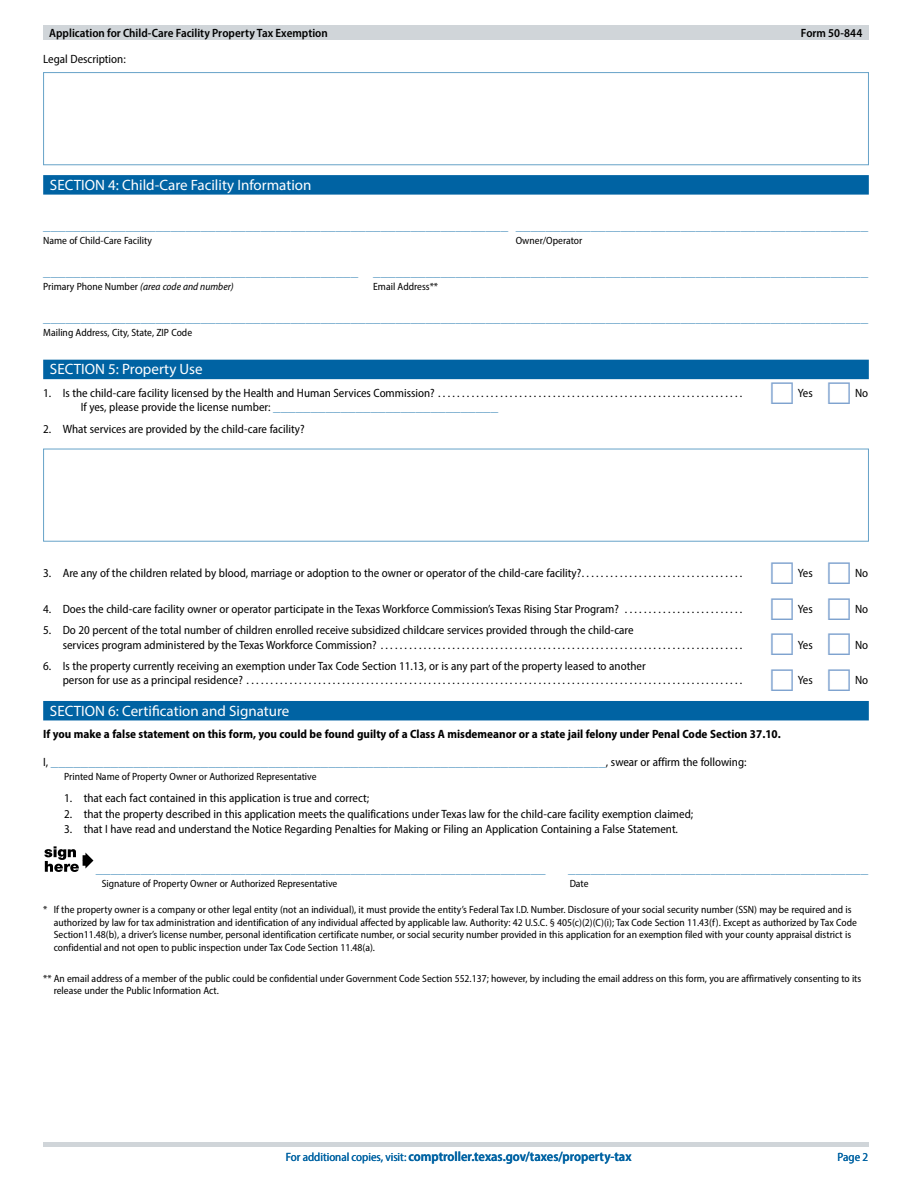
<style>
.page{position:relative;width:918px;height:1188px;background:#fff}
.page>*{position:absolute;margin:0;border:0;box-sizing:border-box;transform-origin:0 0}
.t1{font:semi-condensed 15px "Myriad Pro";color:#66a2c8}
.t2{font:15px "Myriad Pro";color:#fff}
.t3{font:600 semi-condensed 13.5px "Myriad Pro";color:#0063a3}
.t4{font:semi-condensed 12px/14.4px "Myriad Pro";color:#000}
.t5{font:700 semi-condensed 12px "Myriad Pro";color:#000}
.t6{font:600 semi-condensed 12px "Myriad Pro";color:#000}
.t7{font:semi-condensed 12px "Myriad Pro";color:#0063a3}
.t8{font:semi-condensed 10.5px/12.6px "Myriad Pro";color:#000}
.t9{font:italic semi-condensed 10.5px "Myriad Pro";color:#000}
.s1{font-style:normal}
.s2{font-weight:400;font-size:12px}
</style>
<div class="page">
<div style="left:43px;top:175px;width:826px;height:20px;background:#0063a3"></div>
<div style="left:43px;top:360px;width:826px;height:19px;background:#0063a3"></div>
<div style="left:43px;top:701px;width:826px;height:19px;background:#0063a3"></div>
<div style="left:43px;top:72px;width:826px;height:93px;border:1px solid #66a2c8"></div>
<div style="left:43px;top:449px;width:826px;height:93px;border:1px solid #66a2c8"></div>
<svg style="left:83px;top:855px;width:2px;height:11px"></svg>
<svg style="left:85px;top:853px;width:8px;height:16px"></svg>
<svg style="left:44px;top:846px;width:35px;height:26px"></svg>
<div style="left:43px;top:26px;width:826px;height:14px;background:#d0d5d9"></div>
<hr style="left:43px;top:1142px;width:826px;height:4px;background:#d0d5d9">
<p class="t6" style="left:49px;top:25px;width:280px">Application for Child-Care Facility Property Tax Exemption</p>
<p class="t6" style="left:801px;top:25px;width:63px">Form 50-844</p>
<p class="t4" style="left:43px;top:52px;width:84px">Legal Description:</p>
<p class="t2" style="left:50px;top:176px;width:263px">SECTION 4: Child-Care Facility Information</p>
<p class="t1" style="left:43px;top:216px;width:826px">______________________________________________________________ _______________________________________________</p>
<p class="t8" style="left:43px;top:234px;width:110px">Name of Child-Care Facility</p>
<p class="t8" style="left:516px;top:234px;width:68px">Owner/Operator</p>
<p class="t9" style="left:43px;top:280px;width:192px"><span class="s1">Primary Phone Number</span> (area code and number)</p>
<p class="t8" style="left:373px;top:280px;width:66px">Email Address**</p>
<p class="t8" style="left:43px;top:326px;width:150px">Mailing Address, City, State, ZIP Code</p>
<p class="t2" style="left:50px;top:360px;width:154px">SECTION 5: Property Use</p>
<p class="t4" style="left:43px;top:386px;width:701px">1. Is the child-care facility licensed by the Health and Human Services Commission? ................................................................</p>
<p class="t4" style="left:798px;top:386px;width:16px">Yes</p>
<p class="t4" style="left:855px;top:386px;width:15px">No</p>
<p class="t4" style="left:81px;top:400px;width:191px">If yes, please provide the license number:</p>
<p class="t4" style="left:43px;top:421px;width:263px">2. What services are provided by the child-care facility?</p>
<p class="t1" style="left:43px;top:262px;width:826px">__________________________________________ __________________________________________________________________</p>
<p class="t1" style="left:43px;top:308px;width:826px">______________________________________________________________________________________________________________</p>
<p class="t1" style="left:273px;top:397px;width:226px">______________________________</p>
<p class="t4" style="left:43px;top:566px;width:701px">3. Are any of the children related by blood, marriage or adoption to the owner or operator of the child-care facility?. . . . . . . . . . . . . . . . . . . . . . . . . . . . . . . . . .</p>
<p class="t4" style="left:798px;top:566px;width:16px">Yes</p>
<p class="t4" style="left:855px;top:566px;width:15px">No</p>
<p class="t4" style="left:43px;top:602px;width:701px">4. Does the child-care facility owner or operator participate in the Texas Workforce Commission’s Texas Rising Star Program? . . . . . . . . . . . . . . . . . . . . . . . . .</p>
<p class="t4" style="left:798px;top:602px;width:16px">Yes</p>
<p class="t4" style="left:855px;top:602px;width:15px">No</p>
<p class="t4" style="left:63px;top:623px;width:681px;text-indent:-20px">5. Do 20 percent of the total number of children enrolled receive subsidized childcare services provided through the child-care<br>services program administered by the Texas Workforce Commission? ............................................................................</p>
<p class="t4" style="left:798px;top:637px;width:16px">Yes</p>
<p class="t4" style="left:855px;top:637px;width:15px">No</p>
<p class="t4" style="left:63px;top:658px;width:681px;text-indent:-20px">6. Is the property currently receiving an exemption under Tax Code Section 11.13, or is any part of the property leased to another<br>person for use as a principal residence? ........................................................................................................</p>
<p class="t2" style="left:50px;top:701px;width:241px">SECTION 6: Certifcation and Signature</p>
<p class="t5" style="left:43px;top:727px;width:739px">If you make a false statement on this form, you could be found guilty of a Class A misdemeanor or a state jail felony under Penal Code Section 37.10.</p>
<p class="t4" style="left:43px;top:755px;width:7px">I,</p>
<p class="t4" style="left:606px;top:755px;width:142px">, swear or affirm the following:</p>
<p class="t8" style="left:64px;top:770px;width:254px">Printed Name of Property Owner or Authorized Representative</p>
<p class="t4" style="left:64px;top:791px;width:307px">1. that each fact contained in this application is true and correct;</p>
<p class="t4" style="left:64px;top:806px;width:631px">2. that the property described in this application meets the qualifications under Texas law for the child-care facility exemption claimed;</p>
<p class="t4" style="left:64px;top:822px;width:615px">3. that I have read and understand the Notice Regarding Penalties for Making or Filing an Application Containing a False Statement.</p>
<p class="t1" style="left:51px;top:752px;width:556px">__________________________________________________________________________</p>
<p class="t4" style="left:798px;top:673px;width:16px">Yes</p>
<p class="t4" style="left:855px;top:673px;width:15px">No</p>
<p class="t1" style="left:96px;top:859px;width:451px">____________________________________________________________</p>
<p class="t1" style="left:568px;top:859px;width:301px">________________________________________</p>
<p class="t8" style="left:102px;top:877px;width:237px">Signature of Property Owner or Authorized Representative</p>
<p class="t8" style="left:570px;top:877px;width:20px">Date</p>
<p class="t8" style="left:54px;top:903px;width:805px;text-indent:-10px">* If the property owner is a company or other legal entity (not an individual), it must provide the entity’s Federal Tax I.D. Number. Disclosure of your social security number (SSN) may be required and is authorized by law for tax administration and identification of any individual affected by applicable law. Authority: 42 U.S.C. § 405(c)(2)(C)(i); Tax Code Section 11.43(f ). Except as authorized by Tax Code Section11.48(b), a driver’s license number, personal identification certificate number, or social security number provided in this application for an exemption filed with your county appraisal district is confidential and not open to public inspection under Tax Code Section 11.48(a).</p>
<p class="t8" style="left:54px;top:972px;width:809px;text-indent:-10px">** An email address of a member of the public could be confidential under Government Code Section 552.137; however, by including the email address on this form, you are affirmatively consenting to its release under the Public Information Act.</p>
<p class="t3" style="left:286px;top:1148px;width:347px"><span class="s2">For additional copies, visit:</span> comptroller.texas.gov/taxes/property-tax</p>
<p class="t7" style="left:837px;top:1149px;width:32px">Page 2</p>
</div>
